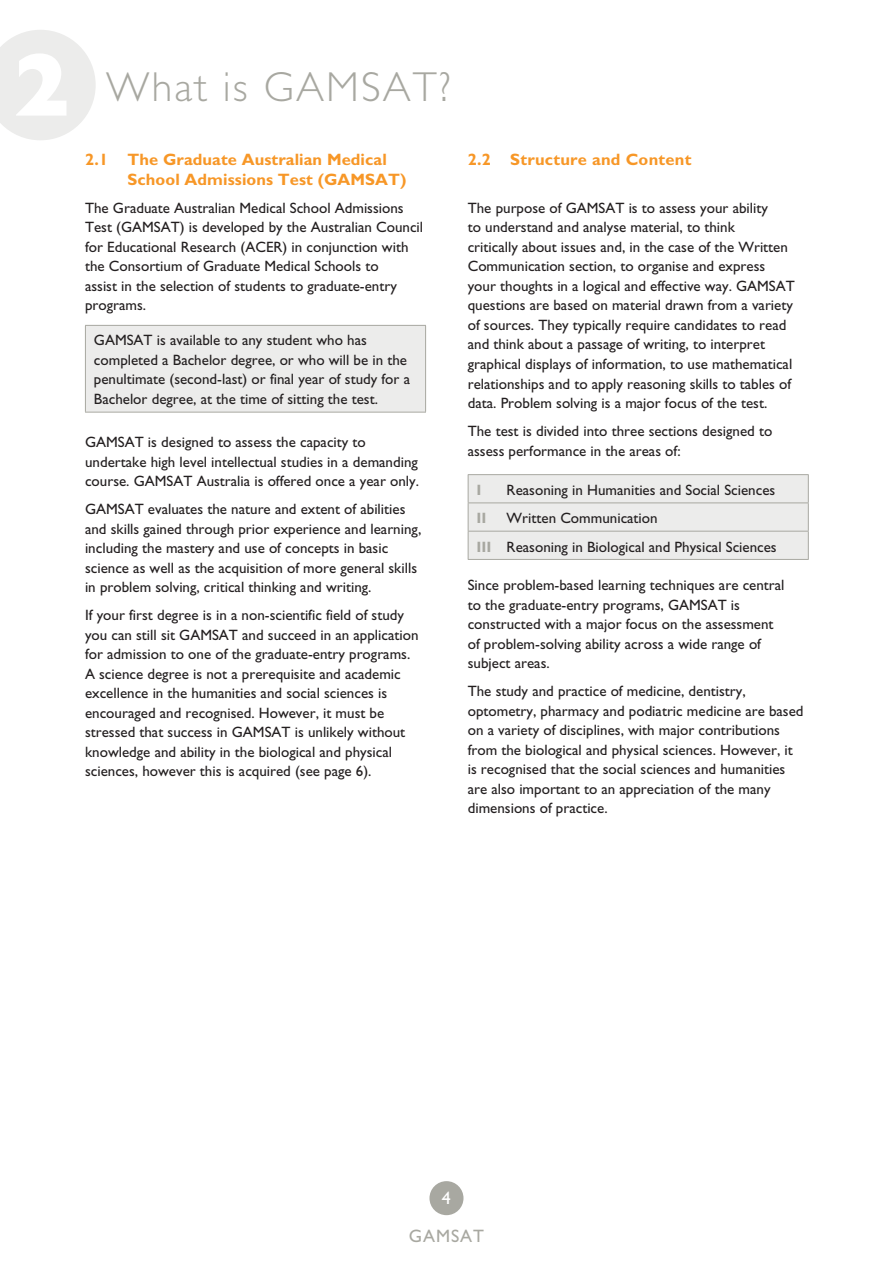
<style>
.page{position:relative;width:893px;height:1263px;background:#fff}
.page>*{position:absolute;margin:0;border:0;box-sizing:border-box;transform-origin:0 0}
.t1{font:300 42px "Gill Sans";letter-spacing:.05em;color:#a8a8a1}
.t2{font:18px "Gill Sans";letter-spacing:.05em;color:#a8a8a1}
.t3{font:18px "Gill Sans";color:#fff}
.t4{font:700 16.5px/19.5px "Gill Sans";letter-spacing:.005em;color:#f79727}
.t5{font:15px/19.5px "Gill Sans";color:#231f20}
.t6{font:700 15px "Gill Sans";color:#a8a8a1}
.s1{font-weight:800;font-size:90px;color:#fff}
.s2{font-weight:700;color:#a8a8a1}
</style>
<div class="page">
<div style="left:429px;top:1181px;width:34px;height:34px;background:#a8a8a1;border-radius:50%"></div>
<div style="left:85px;top:325px;width:341px;height:87px;background:#ececeb"></div>
<hr style="left:85px;top:325px;width:341px;height:1px;background:#a8a8a1">
<hr style="left:85px;top:326px;width:1px;height:86px;background:#a8a8a1">
<hr style="left:425px;top:326px;width:1px;height:86px;background:#a8a8a1">
<hr style="left:85px;top:412px;width:341px;height:1px;background:#a8a8a1">
<hr style="left:468px;top:474px;width:341px;height:1px;background:#a8a8a1">
<div style="left:468px;top:475px;width:341px;height:84px;background:#ececeb"></div>
<hr style="left:468px;top:559px;width:341px;height:1px;background:#a8a8a1">
<svg style="left:0;top:30px;width:96px;height:110px"></svg>
<h1 class="t1" style="left:11px;top:63px;width:441px"><span class="s1">2</span> What is GAMSAT?</h1>
<p class="t4" style="left:128px;top:150px;width:280px;text-indent:-43px">2.1 The Graduate Australian Medical<br>School Admissions Test (GAMSAT)</p>
<p class="t5" style="left:85px;top:198px;width:340px">The Graduate Australian Medical School Admissions Test (GAMSAT) is developed by the Australian Council for Educational Research (ACER) in conjunction with the Consortium of Graduate Medical Schools to<br>assist in the selection of students to graduate-entry programs.</p>
<p class="t5" style="left:94px;top:330px;width:318px">GAMSAT is available to any student who has completed a Bachelor degree, or who will be in the penultimate (second-last) or final year of study for a Bachelor degree, at the time of sitting the test.</p>
<p class="t5" style="left:85px;top:433px;width:336px">GAMSAT is designed to assess the capacity to undertake high level intellectual studies in a demanding course. GAMSAT Australia is offered once a year only.</p>
<p class="t5" style="left:85px;top:500px;width:338px">GAMSAT evaluates the nature and extent of abilities and skills gained through prior experience and learning, including the mastery and use of concepts in basic science as well as the acquisition of more general skills in problem solving, critical thinking and writing.</p>
<p class="t5" style="left:85px;top:606px;width:335px">If your first degree is in a non-scientific field of study you can still sit GAMSAT and succeed in an application for admission to one of the graduate-entry programs.<br>A science degree is not a prerequisite and academic excellence in the humanities and social sciences is encouraged and recognised. However, it must be stressed that success in GAMSAT is unlikely without knowledge and ability in the biological and physical sciences, however this is acquired (see page 6).</p>
<p class="t4" style="left:468px;top:150px;width:225px">2.2 Structure and Content</p>
<p class="t5" style="left:468px;top:198px;width:329px">The purpose of GAMSAT is to assess your ability<br>to understand and analyse material, to think<br>critically about issues and, in the case of the Written Communication section, to organise and express your thoughts in a logical and effective way. GAMSAT questions are based on material drawn from a variety of sources. They typically require candidates to read and think about a passage of writing, to interpret graphical displays of information, to use mathematical relationships and to apply reasoning skills to tables of data. Problem solving is a major focus of the test.</p>
<p class="t5" style="left:468px;top:421px;width:306px">The test is divided into three sections designed to assess performance in the areas of:</p>
<p class="t6" style="left:477px;top:481px;width:6px">I</p>
<p class="t5" style="left:507px;top:480px;width:270px">Reasoning in Humanities and Social Sciences</p>
<p class="t6" style="left:477px;top:509px;width:11px">II</p>
<p class="t5" style="left:477px;top:504px;width:302px;line-height:28.2px;text-indent:30px">Written Communication<br><span class="s2">III</span> Reasoning in Biological and Physical Sciences</p>
<p class="t5" style="left:468px;top:576px;width:318px">Since problem-based learning techniques are central to the graduate-entry programs, GAMSAT is constructed with a major focus on the assessment of problem-solving ability across a wide range of subject areas.</p>
<p class="t5" style="left:468px;top:682px;width:337px">The study and practice of medicine, dentistry, optometry, pharmacy and podiatric medicine are based on a variety of disciplines, with major contributions from the biological and physical sciences. However, it is recognised that the social sciences and humanities are also important to an appreciation of the many dimensions of practice.</p>
<p class="t3" style="left:442px;top:1187px;width:10px">4</p>
<p class="t2" style="left:409px;top:1226px;width:77px">GAMSAT</p>
</div>
